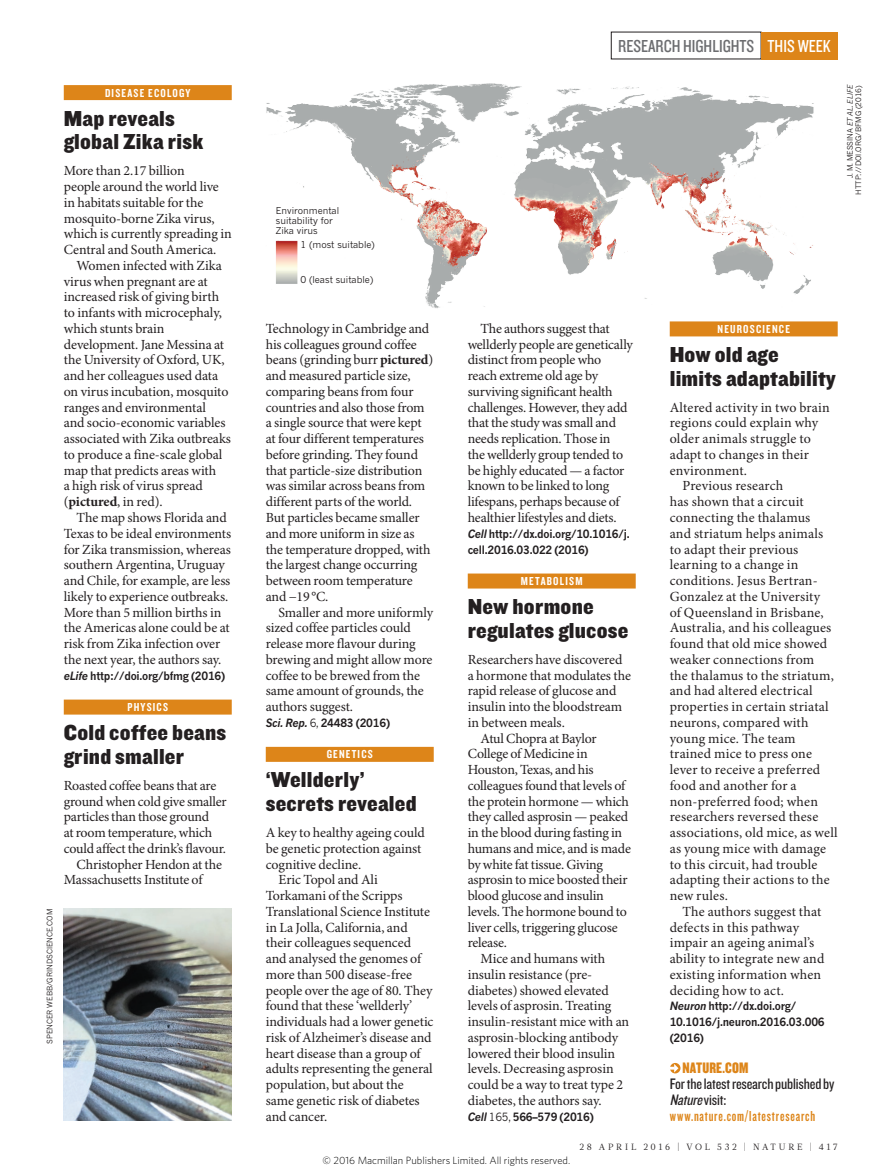
<style>
.page{position:relative;width:893px;height:1174px;background:#fff}
.page>*{position:absolute;margin:0;border:0;box-sizing:border-box;transform-origin:0 0}
.RES_HIGH_HEAD_15{font:22.5px/23.7px "Knockout 71 Full Middlewt";letter-spacing:.01em;color:#231f20}
.t1{font:18px "Knockout 29 Junior Ltweight";color:#6c6d70}
.WEB_BOX_TEXT{font:15.75px/15.8px "Knockout 29 Junior Ltweight";letter-spacing:-.01em;color:#231f20}
.WEB_BOX_NATURE{font:15.75px "Knockout 69 Full Liteweight";letter-spacing:.01em;color:#dd8519}
.WEB_BOX_URL{font:15px "Knockout 48 Featherweight";letter-spacing:.055em;color:#dd8519}
.BODY_TEXT_R_L_INDENT{font:13.95px/15.8px "Minion Pro";letter-spacing:-.01em;color:#231f20}
.BODY_TEXT_R_L_INDENT-2{font:13.95px/15.8px "Minion Pro";letter-spacing:.015em;color:#231f20}
.BODY_TEXT_R_L_1ST_PA{font:13.95px/15.8px "Minion Pro";letter-spacing:-.01em;color:#231f20}
.BODY_TEXT_R_L_1ST_PA-2{font:13.95px/15.8px "Minion Pro";letter-spacing:.015em;color:#231f20}
.BRIEFS_SUBJECT_STRAP{font:12px "Knockout 49 Liteweight";letter-spacing:.1em;color:#fff}
.BRIEFS_PAPER{font:700 11.25px/15.8px "News Gothic MTOT";letter-spacing:-.02em;color:#231f20;scale:.95 1}
.t2{font:300 10.5px "Whitney";color:#000}
.t3{font:9.3px/10.1px "News Gothic MTOT";color:#231f20}
.t4{font:9px "Glosa Math";letter-spacing:.3em;color:#231f20}
.PIC_CREDIT{font:7.5px/8.2px "News Gothic MTOT";color:#231f20;text-align:right}
.s1{font-weight:700}
.s2{font-style:italic}
.s3{color:#fff}
.s4{font-weight:400}
</style>
<div class="page">
<svg style="left:670px;top:1063px;width:10px;height:10px"></svg>
<svg style="left:670px;top:1063px;width:8px;height:9px"></svg>
<div style="left:64px;top:699px;width:168px;height:15px;background:#dd8519"></div>
<img style="left:64px;top:908px;width:168px;height:212px">
<img style="left:266px;top:83px;width:548px;height:225px">
<div style="left:270px;top:208px;width:125px;height:29px;background:#fff"></div>
<div style="left:300px;top:240px;width:12px;height:43px;background:#fff"></div>
<div style="left:64px;top:85px;width:168px;height:15px;background:#dd8519"></div>
<div style="left:266px;top:747px;width:168px;height:15px;background:#dd8519"></div>
<div style="left:468px;top:573px;width:168px;height:15px;background:#dd8519"></div>
<div style="left:670px;top:321px;width:168px;height:15px;background:#dd8519"></div>
<div style="left:761px;top:32px;width:77px;height:27px;background:#dd8519"></div>
<p class="PIC_CREDIT" style="left:46px;top:1043px;width:136px;rotate:-90deg">SPENCER WEBB/GRINDSCIENCE.COM</p>
<p class="BRIEFS_SUBJECT_STRAP" style="left:105px;top:85px;width:87px">DISEASE ECOLOGY</p>
<p class="RES_HIGH_HEAD_15" style="left:64px;top:105px;width:141px">Map reveals global Zika risk</p>
<p class="BODY_TEXT_R_L_1ST_PA" style="left:64px;top:164px;width:169px">More than 2.17 billion<br>people around the world live in habitats suitable for the mosquito-borne Zika virus, which is currently spreading in<br>Central and South America.</p>
<p class="BODY_TEXT_R_L_INDENT" style="left:64px;top:258px;width:169px;text-indent:13px">Women infected with Zika virus when pregnant are at increased risk of giving birth to infants with microcephaly, which stunts brain development. Jane Messina at the University of Oxford, UK, and her colleagues used data on virus incubation, mosquito ranges and environmental<br>and socio-economic variables associated with Zika outbreaks to produce a fine-scale global map that predicts areas with<br>a high risk of virus spread (<span class="s1">pictured</span>, in red).</p>
<p class="BODY_TEXT_R_L_INDENT" style="left:64px;top:510px;width:169px;text-indent:13px">The map shows Florida and<br>Texas to be ideal environments for Zika transmission, whereas southern Argentina, Uruguay and Chile, for example, are less likely to experience outbreaks.<br>More than 5 million births in the Americas alone could be at risk from Zika infection over the next year, the authors say.</p>
<p class="BRIEFS_PAPER" style="left:64px;top:667px;width:171px"><span class="s2">eLife</span> http://doi.org/bfmg (2016)</p>
<p class="BRIEFS_SUBJECT_STRAP" style="left:127px;top:699px;width:42px">PHYSICS</p>
<p class="RES_HIGH_HEAD_15" style="left:64px;top:720px;width:164px">Cold coffee beans grind smaller</p>
<p class="BODY_TEXT_R_L_1ST_PA" style="left:64px;top:778px;width:164px">Roasted coffee beans that are ground when cold give smaller particles than those ground<br>at room temperature, which could affect the drink’s flavour.</p>
<p class="BODY_TEXT_R_L_INDENT" style="left:64px;top:857px;width:160px;text-indent:13px">Christopher Hendon at the<br>Massachusetts Institute of</p>
<p class="t3" style="left:276px;top:205px;width:65px">Environmental suitability for<br>Zika virus</p>
<p class="t3" style="left:300px;top:240px;width:76px">1 (most suitable)</p>
<p class="t3" style="left:300px;top:275px;width:74px">0 (least suitable)</p>
<p class="t1" style="left:618px;top:34px;width:214px">RESEARCH HIGHLIGHTS <span class="s3">THIS WEEK</span></p>
<p class="PIC_CREDIT" style="left:846px;top:195px;width:111px;rotate:-90deg">J. M. MESSINA <span class="s2">ET AL. ELIFE<br></span>HTTP://DOI.ORG/BFMG (2016)</p>
<p class="BODY_TEXT_R_L_INDENT" style="left:266px;top:321px;width:169px">Technology in Cambridge and his colleagues ground coffee beans (grinding burr <span class="s1">pictured</span>) and measured particle size, comparing beans from four countries and also those from a single source that were kept at four different temperatures before grinding. They found that particle-size distribution was similar across beans from different parts of the world.<br>But particles became smaller and more uniform in size as the temperature dropped, with the largest change occurring between room temperature and −19°C.</p>
<p class="BODY_TEXT_R_L_INDENT" style="left:266px;top:605px;width:169px;text-indent:13px">Smaller and more uniformly sized coffee particles could release more flavour during brewing and might allow more coffee to be brewed from the same amount of grounds, the authors suggest.</p>
<p class="BRIEFS_PAPER" style="left:266px;top:714px;width:132px"><span class="s2">Sci. Rep.</span> <span class="s4">6,</span> 24483 (2016)</p>
<p class="BRIEFS_SUBJECT_STRAP" style="left:327px;top:746px;width:48px">GENETICS</p>
<p class="RES_HIGH_HEAD_15" style="left:266px;top:767px;width:152px">‘Wellderly’ secrets revealed</p>
<p class="BODY_TEXT_R_L_1ST_PA" style="left:266px;top:825px;width:161px">A key to healthy ageing could be genetic protection against cognitive decline.</p>
<p class="BODY_TEXT_R_L_INDENT" style="left:266px;top:872px;width:169px;text-indent:13px">Eric Topol and Ali<br>Torkamani of the Scripps<br>Translational Science Institute in La Jolla, California, and their colleagues sequenced and analysed the genomes of more than 500 disease-free people over the age of 80. They found that these ‘wellderly’ individuals had a lower genetic risk of Alzheimer’s disease and heart disease than a group of adults representing the general population, but about the same genetic risk of diabetes and cancer.</p>
<p class="BODY_TEXT_R_L_INDENT" style="left:468px;top:321px;width:167px;text-indent:13px">The authors suggest that wellderly people are genetically distinct from people who reach extreme old age by surviving significant health challenges. However, they add that the study was small and needs replication. Those in<br>the wellderly group tended to be highly educated — a factor known to be linked to long lifespans, perhaps because of healthier lifestyles and diets.</p>
<p class="BRIEFS_PAPER" style="left:468px;top:525px;width:172px"><span class="s2">Cell</span> http://dx.doi.org/10.1016/j. cell.2016.03.022 (2016)</p>
<p class="BRIEFS_SUBJECT_STRAP" style="left:521px;top:573px;width:63px">METABOLISM</p>
<p class="RES_HIGH_HEAD_15" style="left:468px;top:594px;width:162px">New hormone regulates glucose</p>
<p class="BODY_TEXT_R_L_1ST_PA" style="left:468px;top:652px;width:165px">Researchers have discovered a hormone that modulates the rapid release of glucose and insulin into the bloodstream in between meals.</p>
<p class="BODY_TEXT_R_L_INDENT" style="left:468px;top:731px;width:165px;text-indent:13px">Atul Chopra at Baylor<br>College of Medicine in<br>Houston, Texas, and his colleagues found that levels of the protein hormone — which they called asprosin — peaked in the blood during fasting in humans and mice, and is made by white fat tissue. Giving asprosin to mice boosted their blood glucose and insulin levels. The hormone bound to liver cells, triggering glucose release.</p>
<p class="BODY_TEXT_R_L_INDENT" style="left:468px;top:951px;width:163px;text-indent:13px">Mice and humans with insulin resistance (pre&shy;diabetes) showed elevated levels of asprosin. Treating insulin-resistant mice with an asprosin-blocking antibody lowered their blood insulin levels. Decreasing asprosin could be a way to treat type 2 diabetes, the authors say.</p>
<p class="BRIEFS_PAPER" style="left:468px;top:1108px;width:134px"><span class="s2">Cell</span> <span class="s4">165,</span> 566–579 (2016)</p>
<p class="BRIEFS_SUBJECT_STRAP" style="left:717px;top:321px;width:74px">NEUROSCIENCE</p>
<p class="RES_HIGH_HEAD_15" style="left:670px;top:342px;width:168px">How old age limits adaptability</p>
<p class="BODY_TEXT_R_L_1ST_PA-2" style="left:670px;top:400px;width:162px">Altered activity in two brain regions could explain why older animals struggle to adapt to changes in their environment.</p>
<p class="BODY_TEXT_R_L_INDENT-2" style="left:670px;top:479px;width:169px;text-indent:13px">Previous research<br>has shown that a circuit connecting the thalamus<br>and striatum helps animals to adapt their previous learning to a change in conditions. Jesus Bertran-<br>Gonzalez at the University<br>of Queensland in Brisbane,<br>Australia, and his colleagues found that old mice showed weaker connections from<br>the thalamus to the striatum, and had altered electrical properties in certain striatal neurons, compared with young mice. The team trained mice to press one lever to receive a preferred food and another for a non-preferred food; when researchers reversed these associations, old mice, as well as young mice with damage to this circuit, had trouble adapting their actions to the new rules.</p>
<p class="BODY_TEXT_R_L_INDENT-2" style="left:670px;top:904px;width:156px;text-indent:13px">The authors suggest that defects in this pathway impair an ageing animal’s ability to integrate new and existing information when deciding how to act.</p>
<p class="BRIEFS_PAPER" style="left:670px;top:998px;width:165px"><span class="s2">Neuron</span> http://dx.doi.org/<br>10.1016/j.neuron.2016.03.006 (2016)</p>
<p class="WEB_BOX_NATURE" style="left:683px;top:1058px;width:67px">NATURE.COM</p>
<p class="WEB_BOX_TEXT" style="left:670px;top:1075px;width:166px">For the latest research published by<br><span class="s2">Nature</span>visit:</p>
<p class="WEB_BOX_URL" style="left:670px;top:1106px;width:147px">www.nature.com/latestresearch</p>
<p class="t4" style="left:579px;top:1141px;width:260px">28 APRIL 2016 | VOL 532 | NATURE | 417</p>
<p class="t2" style="left:323px;top:1153px;width:249px">© 2016 Macmillan Publishers Limited. All rights reserved.</p>
</div>
